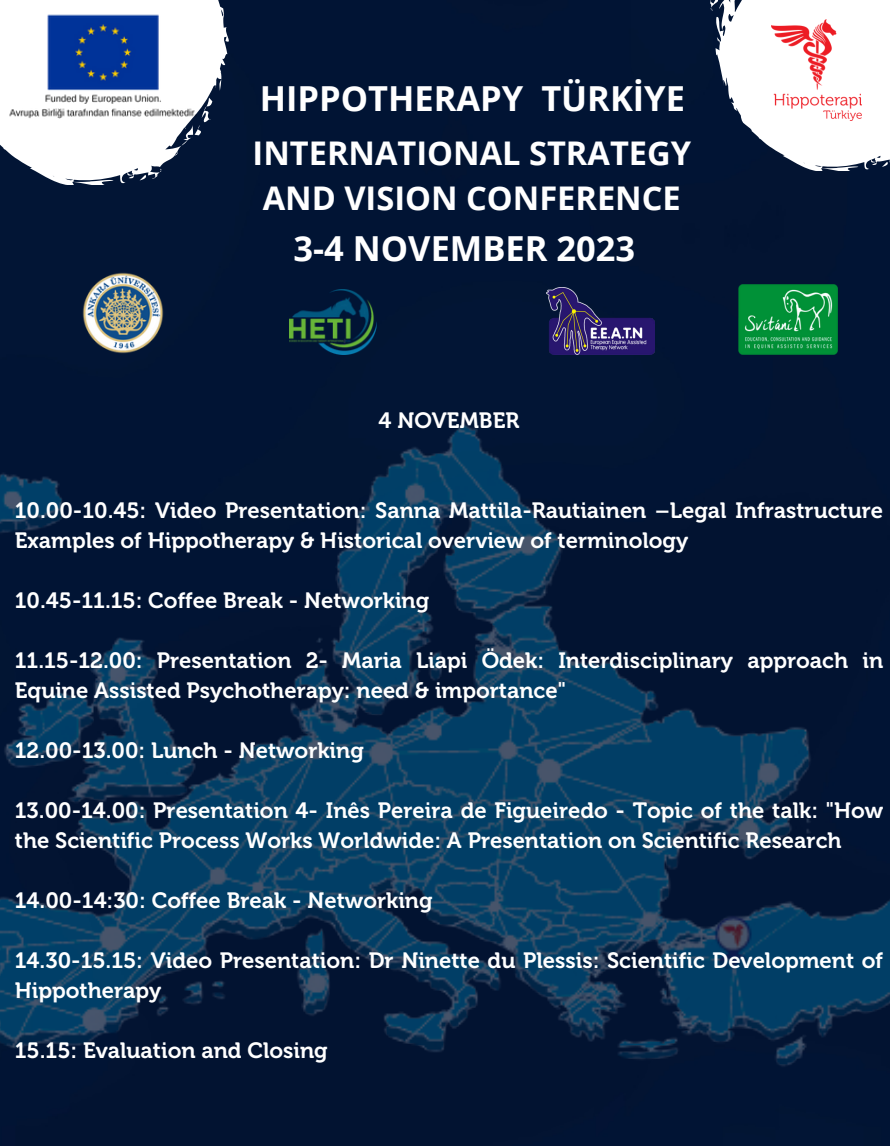
<style>
.page{position:relative;width:892px;height:1148px;background:#fff}
.page>*{position:absolute;margin:0;border:0;box-sizing:border-box;transform-origin:0 0}
.t1{font:700 34.5px "Open Sans";color:#fff}
.t2{font:700 32.7px/45px "Open Sans";color:#fff;text-align:center}
.t3{font:21.9px/30px "Museo 700";color:#fff}
</style>
<div class="page">
<div style="left:0;top:0;width:889px;height:288px;background:#011434"></div>
<svg style="left:709px;top:0;width:180px;height:171px"></svg>
<svg style="left:0;top:0;width:229px;height:185px"></svg>
<img style="left:0;top:14px;width:198px;height:106px">
<img style="left:771px;top:19px;width:90px;height:101px">
<img style="left:0;top:288px;width:889px;height:857px">
<img style="left:289px;top:289px;width:87px;height:65px">
<img style="left:546px;top:287px;width:108px;height:67px">
<img style="left:738px;top:284px;width:99px;height:70px">
<img style="left:81px;top:271px;width:83px;height:83px">
<p class="t1" style="left:260px;top:74px;width:426px">HIPPOTHERAPY TÜRKİYE</p>
<p class="t2" style="left:252px;top:129px;width:440px">INTERNATIONAL STRATEGY<br>AND VISION CONFERENCE</p>
<p class="t1" style="left:293px;top:224px;width:343px">3-4 NOVEMBER 2023</p>
<p class="t3" style="left:378px;top:405px;width:142px">4 NOVEMBER</p>
<p class="t3" style="left:15px;top:495px;width:869px">10.00-10.45: Video Presentation: Sanna Mattila-Rautiainen –Legal Infrastructure<br>Examples of Hippotherapy &amp; Historical overview of terminology</p>
<p class="t3" style="left:15px;top:585px;width:416px">10.45-11.15: Coffee Break - Networking</p>
<p class="t3" style="left:15px;top:645px;width:869px">11.15-12.00: Presentation 2- Maria Liapi Ödek: Interdisciplinary approach in<br>Equine Assisted Psychotherapy: need &amp; importance"</p>
<p class="t3" style="left:15px;top:735px;width:350px">12.00-13.00: Lunch - Networking</p>
<p class="t3" style="left:15px;top:795px;width:869px">13.00-14.00: Presentation 4- Inês Pereira de Figueiredo - Topic of the talk: "How the Scientific Process Works Worldwide: A Presentation on Scientific Research</p>
<p class="t3" style="left:15px;top:885px;width:419px">14.00-14:30: Coffee Break - Networking</p>
<p class="t3" style="left:15px;top:945px;width:869px">14.30-15.15: Video Presentation: Dr Ninette du Plessis: Scientific Development of<br>Hippotherapy</p>
<p class="t3" style="left:15px;top:1035px;width:314px">15.15: Evaluation and Closing</p>
</div>
